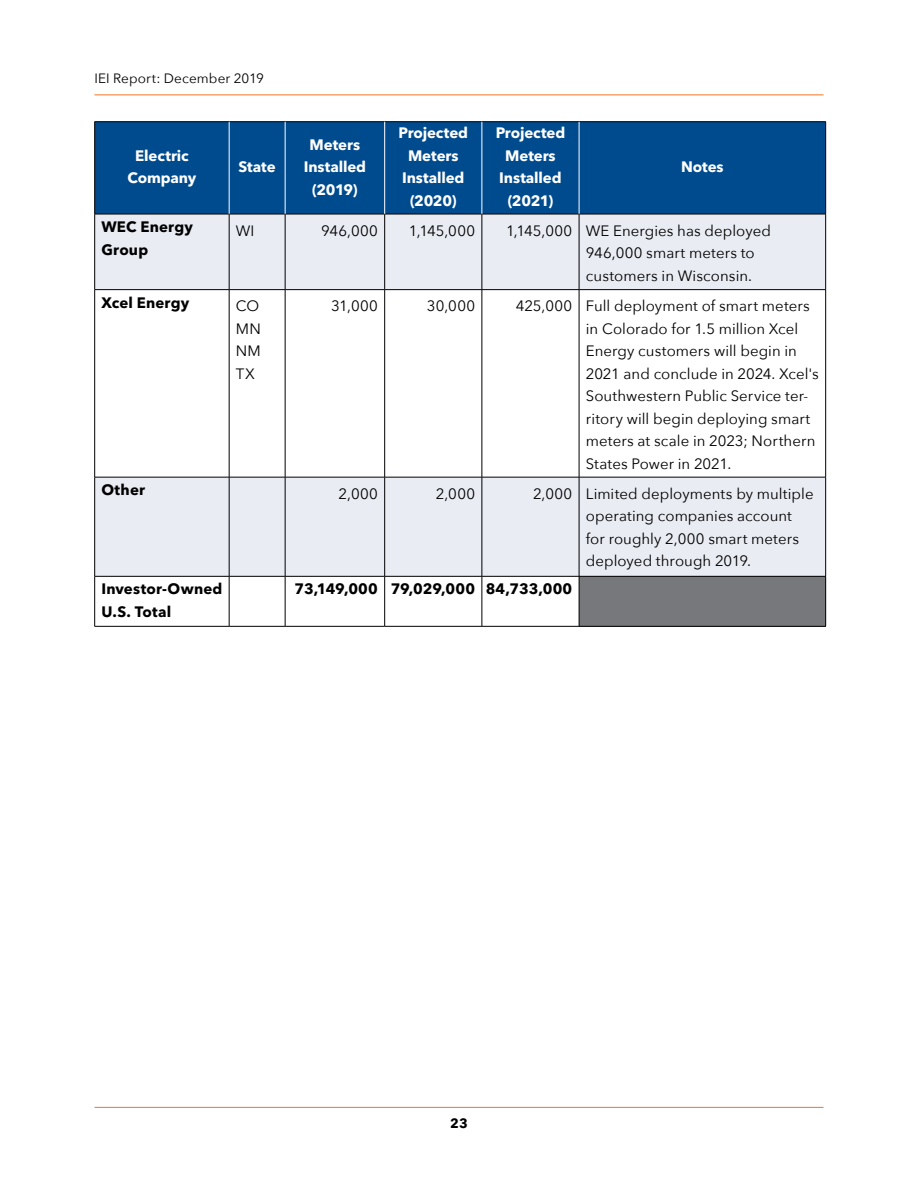
<style>
.page{position:relative;width:918px;height:1188px;background:#fff}
.page>*{position:absolute;margin:0;border:0;box-sizing:border-box;transform-origin:0 0}
.t1{font:15px/22.5px "Avenir Next";letter-spacing:.005em;color:#000}
.t2{font:700 15px/22.5px "Avenir Next LT Pro";letter-spacing:-.01em;color:#fff;text-align:center}
.t3{font:700 15px/22.5px "Avenir Next LT Pro";letter-spacing:.01em;color:#000}
.t4{font:13.5px "Avenir Next";letter-spacing:.01em;color:#000}
.t5{font:700 13.5px "Avenir Next LT Pro";color:#000}
</style>
<div class="page">
<hr style="left:94px;top:94px;width:730px;height:1px;background:#f47421">
<hr style="left:94px;top:1107px;width:730px;height:1px;background:#f47421">
<div style="left:95px;top:122px;width:730px;height:92px;background:#004b8d"></div>
<svg style="left:95px;top:215px;width:730px;height:361px"></svg>
<div style="left:579px;top:576px;width:247px;height:50px;background:#77787b"></div>
<hr style="left:94px;top:214px;width:135px;height:1px;background:#000">
<hr style="left:229px;top:214px;width:56px;height:1px;background:#000">
<hr style="left:285px;top:214px;width:100px;height:1px;background:#000">
<hr style="left:385px;top:214px;width:97px;height:1px;background:#000">
<hr style="left:482px;top:214px;width:97px;height:1px;background:#000">
<hr style="left:579px;top:214px;width:247px;height:1px;background:#000">
<hr style="left:285px;top:577px;width:1px;height:49px;background:#000">
<hr style="left:384px;top:577px;width:1px;height:49px;background:#000">
<hr style="left:482px;top:577px;width:1px;height:49px;background:#000">
<hr style="left:94px;top:121px;width:135px;height:1px;background:#000">
<hr style="left:94px;top:122px;width:1px;height:92px;background:#000">
<hr style="left:229px;top:121px;width:56px;height:1px;background:#000">
<hr style="left:285px;top:121px;width:100px;height:1px;background:#000">
<hr style="left:385px;top:121px;width:97px;height:1px;background:#000">
<hr style="left:482px;top:121px;width:97px;height:1px;background:#000">
<hr style="left:579px;top:121px;width:247px;height:1px;background:#000">
<hr style="left:825px;top:122px;width:1px;height:92px;background:#000">
<hr style="left:94px;top:577px;width:1px;height:49px;background:#000">
<hr style="left:229px;top:577px;width:1px;height:49px;background:#000">
<hr style="left:579px;top:577px;width:1px;height:49px;background:#000">
<hr style="left:825px;top:577px;width:1px;height:49px;background:#000">
<hr style="left:94px;top:626px;width:135px;height:1px;background:#000">
<hr style="left:229px;top:626px;width:56px;height:1px;background:#000">
<hr style="left:285px;top:626px;width:100px;height:1px;background:#000">
<hr style="left:385px;top:626px;width:97px;height:1px;background:#000">
<hr style="left:482px;top:626px;width:97px;height:1px;background:#000">
<hr style="left:579px;top:626px;width:247px;height:1px;background:#000">
<hr style="left:94px;top:214px;width:1px;height:75px;background:#000">
<hr style="left:229px;top:214px;width:1px;height:75px;background:#000">
<hr style="left:285px;top:214px;width:1px;height:75px;background:#000">
<hr style="left:384px;top:214px;width:1px;height:75px;background:#000">
<hr style="left:482px;top:214px;width:1px;height:75px;background:#000">
<hr style="left:579px;top:214px;width:1px;height:75px;background:#000">
<hr style="left:825px;top:214px;width:1px;height:75px;background:#000">
<hr style="left:94px;top:289px;width:135px;height:1px;background:#000">
<hr style="left:94px;top:290px;width:1px;height:187px;background:#000">
<hr style="left:229px;top:289px;width:56px;height:1px;background:#000">
<hr style="left:229px;top:290px;width:1px;height:187px;background:#000">
<hr style="left:285px;top:289px;width:100px;height:1px;background:#000">
<hr style="left:285px;top:290px;width:1px;height:187px;background:#000">
<hr style="left:385px;top:289px;width:97px;height:1px;background:#000">
<hr style="left:384px;top:290px;width:1px;height:187px;background:#000">
<hr style="left:482px;top:289px;width:97px;height:1px;background:#000">
<hr style="left:482px;top:290px;width:1px;height:187px;background:#000">
<hr style="left:579px;top:289px;width:247px;height:1px;background:#000">
<hr style="left:579px;top:290px;width:1px;height:187px;background:#000">
<hr style="left:825px;top:290px;width:1px;height:187px;background:#000">
<hr style="left:94px;top:477px;width:135px;height:1px;background:#000">
<hr style="left:94px;top:477px;width:1px;height:99px;background:#000">
<hr style="left:229px;top:477px;width:56px;height:1px;background:#000">
<hr style="left:229px;top:477px;width:1px;height:99px;background:#000">
<hr style="left:285px;top:477px;width:100px;height:1px;background:#000">
<hr style="left:285px;top:477px;width:1px;height:99px;background:#000">
<hr style="left:385px;top:477px;width:97px;height:1px;background:#000">
<hr style="left:384px;top:477px;width:1px;height:99px;background:#000">
<hr style="left:482px;top:477px;width:97px;height:1px;background:#000">
<hr style="left:482px;top:477px;width:1px;height:99px;background:#000">
<hr style="left:579px;top:477px;width:247px;height:1px;background:#000">
<hr style="left:579px;top:477px;width:1px;height:99px;background:#000">
<hr style="left:825px;top:477px;width:1px;height:99px;background:#000">
<hr style="left:94px;top:576px;width:135px;height:1px;background:#000">
<hr style="left:229px;top:576px;width:56px;height:1px;background:#000">
<hr style="left:285px;top:576px;width:100px;height:1px;background:#000">
<hr style="left:385px;top:576px;width:97px;height:1px;background:#000">
<hr style="left:482px;top:576px;width:97px;height:1px;background:#000">
<hr style="left:579px;top:576px;width:247px;height:1px;background:#000">
<hr style="left:229px;top:122px;width:1px;height:92px;background:#fff">
<hr style="left:285px;top:122px;width:1px;height:92px;background:#fff">
<hr style="left:384px;top:122px;width:1px;height:92px;background:#fff">
<hr style="left:482px;top:122px;width:1px;height:92px;background:#fff">
<hr style="left:579px;top:122px;width:1px;height:92px;background:#fff">
<p class="t4" style="left:94px;top:67px;width:171px">IEI Report: December 2019</p>
<p class="t2" style="left:128px;top:144px;width:70px">Electric<br>Company</p>
<p class="t2" style="left:239px;top:155px;width:39px">State</p>
<p class="t2" style="left:304px;top:133px;width:64px">Meters<br>Installed (2019)</p>
<p class="t2" style="left:398px;top:122px;width:71px">Projected<br>Meters<br>Installed (2020)</p>
<p class="t2" style="left:496px;top:122px;width:71px">Projected<br>Meters<br>Installed (2021)</p>
<p class="t2" style="left:681px;top:155px;width:44px">Notes</p>
<p class="t3" style="left:101px;top:215px;width:93px">WEC Energy<br>Group</p>
<p class="t1" style="left:236px;top:219px;width:20px">WI</p>
<p class="t1" style="left:321px;top:219px;width:58px">946,000</p>
<p class="t1" style="left:409px;top:219px;width:68px">1,145,000</p>
<p class="t1" style="left:586px;top:219px;width:187px;text-indent:-80px">1,145,000 WE Energies has deployed<br>946,000 smart meters to customers in Wisconsin.</p>
<p class="t3" style="left:101px;top:291px;width:89px">Xcel Energy</p>
<p class="t1" style="left:236px;top:294px;width:26px;text-align:justify">CO MN NM TX</p>
<p class="t1" style="left:331px;top:294px;width:48px">31,000</p>
<p class="t1" style="left:427px;top:294px;width:50px">30,000</p>
<p class="t1" style="left:586px;top:294px;width:235px;text-indent:-70px">425,000 Full deployment of smart meters in Colorado for 1.5 million Xcel<br>Energy customers will begin in<br>2021 and conclude in 2024. Xcel's<br>Southwestern Public Service ter&shy;ritory will begin deploying smart meters at scale in 2023; Northern<br>States Power in 2021.</p>
<p class="t3" style="left:101px;top:479px;width:45px">Other</p>
<p class="t1" style="left:339px;top:482px;width:41px">2,000</p>
<p class="t1" style="left:436px;top:482px;width:41px">2,000</p>
<p class="t1" style="left:586px;top:482px;width:229px;text-indent:-53px">2,000 Limited deployments by multiple operating companies account for roughly 2,000 smart meters deployed through 2019.</p>
<p class="t3" style="left:101px;top:578px;width:122px">Investor-Owned<br>U.S. Total</p>
<p class="t3" style="left:295px;top:578px;width:279px">73,149,000 79,029,000 84,733,000</p>
<p class="t5" style="left:450px;top:1115px;width:19px">23</p>
</div>
